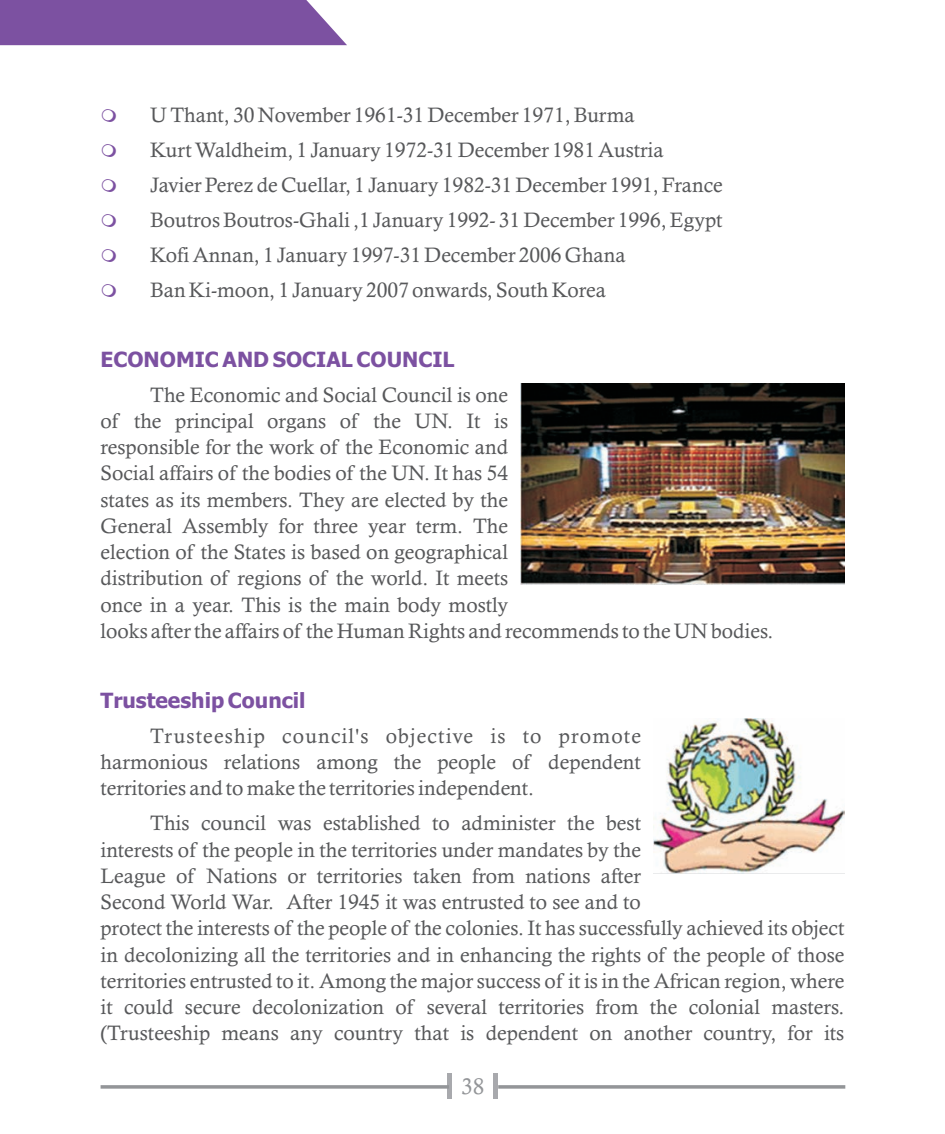
<style>
.page{position:relative;width:945px;height:1134px;background:#fff}
.page>*{position:absolute;margin:0;border:0;box-sizing:border-box;transform-origin:0 0}
.t1{font:22.75px "Calisto";color:#939598}
.t2{font:21px/26.2px "Calisto";color:#57585a}
.t3{font:700 21px "Tahoma";color:#7c51a1}
</style>
<div class="page">
<img style="left:521px;top:384px;width:323px;height:200px">
<img style="left:654px;top:719px;width:190px;height:155px">
<div style="left:0;top:0;width:347px;height:45px;background:#7c51a1"></div>
<hr style="left:494px;top:1074px;width:4px;height:25px;background:#a8a9ad">
<hr style="left:447px;top:1074px;width:4px;height:25px;background:#a8a9ad">
<svg style="left:101px;top:1085px;width:348px;height:4px"></svg>
<svg style="left:498px;top:1085px;width:347px;height:4px"></svg>
<p class="t2" style="left:150px;top:99px;width:574px;line-height:35px">U Thant, 30 November 1961-31 December 1971, Burma<br>Kurt Waldheim, 1 January 1972-31 December 1981 Austria<br>Javier Perez de Cuellar, 1 January 1982-31 December 1991, France Boutros Boutros-Ghali ,1 January 1992- 31 December 1996, Egypt Kofi Annan, 1 January 1997-31 December 2006 Ghana<br>Ban Ki-moon, 1 January 2007 onwards, South Korea</p>
<p class="t3" style="left:101px;top:351px;width:356px">ECONOMIC AND SOCIAL COUNCIL</p>
<p class="t2" style="left:101px;top:383px;width:674px;text-indent:50px">The Economic and Social Council is one<br>of the principal organs of the UN. It is<br>responsible for the work of the Economic and<br>Social affairs of the bodies of the UN. It has 54<br>states as its members. They are elected by the<br>General Assembly for three year term. The<br>election of the States is based on geographical<br>distribution of regions of the world. It meets<br>once in a year. This is the main body mostly<br>looks after the affairs of the Human Rights and recommends to the UN bodies.</p>
<p class="t3" style="left:101px;top:692px;width:207px">Trusteeship Council</p>
<p class="t2" style="left:100px;top:725px;width:542px;text-align:justify;text-indent:50px">Trusteeship council's objective is to promote harmonious relations among the people of dependent territories and to make the territories independent.</p>
<p class="t2" style="left:100px;top:812px;width:745px;text-indent:50px">This council was established to administer the best<br>interests of the people in the territories under mandates by the<br>League of Nations or territories taken from nations after<br>Second World War. After 1945 it was entrusted to see and to<br>protect the interests of the people of the colonies. It has successfully achieved its object in decolonizing all the territories and in enhancing the rights of the people of those territories entrusted to it. Among the major success of it is in the African region, where it could secure decolonization of several territories from the colonial masters. (Trusteeship means any country that is dependent on another country, for its</p>
<p class="t1" style="left:461px;top:1078px;width:25px">38</p>
</div>
